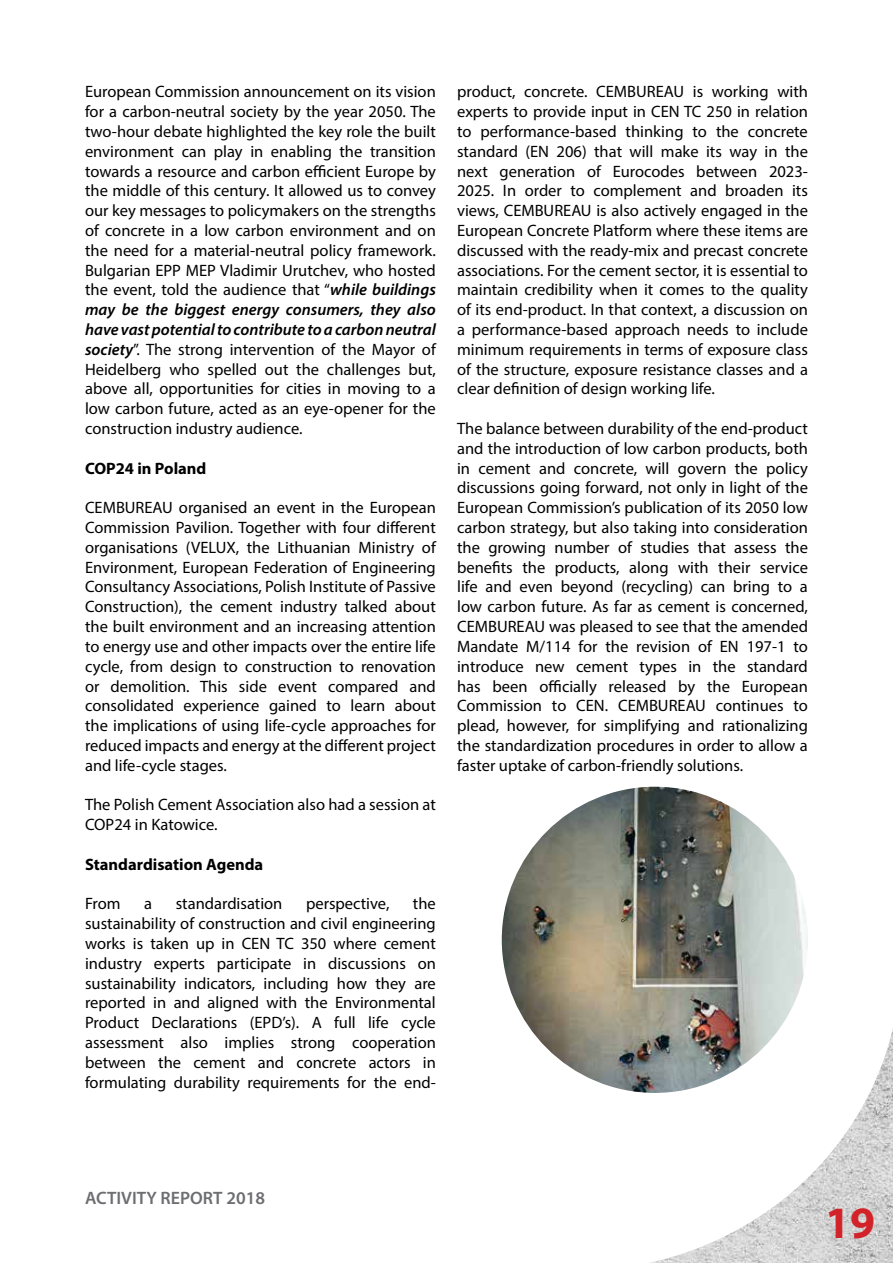
<style>
.page{position:relative;width:893px;height:1263px;background:#fff}
.page>*{position:absolute;margin:0;border:0;box-sizing:border-box;transform-origin:0 0}
.t1{font:700 45px "Myriad Pro";color:#d2232a}
.t2{font:600 18px "Myriad Pro";color:#6d6e71}
.t3{font:16.5px/19.8px "Myriad Pro";color:#000;text-align:justify}
.t4{font:700 16.5px "Myriad Pro";color:#000}
.s1{font-weight:600;font-style:italic}
</style>
<div class="page">
<img style="left:576px;top:987px;width:317px;height:276px">
<img style="left:502px;top:787px;width:306px;height:306px;border-radius:153px">
<p class="t3" style="left:85px;top:82px;width:352px">European Commission announcement on its vision for a carbon-neutral society by the year 2050. The two-hour debate highlighted the key role the built environment can play in enabling the transition towards a resource and carbon efficient Europe by the middle of this century. It allowed us to convey our key messages to policymakers on the strengths of concrete in a low carbon environment and on the need for a material-neutral policy framework.<br>Bulgarian EPP MEP Vladimir Urutchev, who hosted the event, told the audience that “<span class="s1">while buildings may be the biggest energy consumers, they also have vast potential to contribute to a carbon neutral society</span>”. The strong intervention of the Mayor of Heidelberg who spelled out the challenges but, above all, opportunities for cities in moving to a low carbon future, acted as an eye-opener for the construction industry audience.</p>
<p class="t4" style="left:85px;top:457px;width:123px">COP24 in Poland</p>
<p class="t3" style="left:85px;top:498px;width:352px">CEMBUREAU organised an event in the European Commission Pavilion. Together with four different organisations (VELUX, the Lithuanian Ministry of Environment, European Federation of Engineering Consultancy Associations, Polish Institute of Passive Construction), the cement industry talked about the built environment and an increasing attention to energy use and other impacts over the entire life cycle, from design to construction to renovation or demolition. This side event compared and consolidated experience gained to learn about the implications of using life-cycle approaches for reduced impacts and energy at the different project and life-cycle stages.</p>
<p class="t3" style="left:85px;top:795px;width:352px">The Polish Cement Association also had a session at<br>COP24 in Katowice.</p>
<p class="t4" style="left:85px;top:853px;width:180px">Standardisation Agenda</p>
<p class="t3" style="left:85px;top:894px;width:37px">From</p>
<p class="t3" style="left:144px;top:894px;width:9px">a</p>
<p class="t3" style="left:176px;top:894px;width:108px">standardisation</p>
<p class="t3" style="left:306px;top:894px;width:85px">perspective,</p>
<p class="t3" style="left:85px;top:894px;width:352px;text-indent:328px">the sustainability of construction and civil engineering works is taken up in CEN TC 350 where cement industry experts participate in discussions on sustainability indicators, including how they are reported in and aligned with the Environmental Product Declarations (EPD’s). A full life cycle assessment also implies strong cooperation between the cement and concrete actors in formulating durability requirements for the end-</p>
<p class="t3" style="left:457px;top:82px;width:352px">product, concrete. CEMBUREAU is working with experts to provide input in CEN TC 250 in relation to performance-based thinking to the concrete standard (EN 206) that will make its way in the next generation of Eurocodes between 2023- 2025. In order to complement and broaden its views, CEMBUREAU is also actively engaged in the European Concrete Platform where these items are discussed with the ready-mix and precast concrete associations. For the cement sector, it is essential to maintain credibility when it comes to the quality of its end-product. In that context, a discussion on a performance-based approach needs to include minimum requirements in terms of exposure class of the structure, exposure resistance classes and a clear definition of design working life.</p>
<p class="t3" style="left:457px;top:418px;width:352px">The balance between durability of the end-product and the introduction of low carbon products, both in cement and concrete, will govern the policy discussions going forward, not only in light of the European Commission’s publication of its 2050 low carbon strategy, but also taking into consideration the growing number of studies that assess the benefits the products, along with their service life and even beyond (recycling) can bring to a low carbon future. As far as cement is concerned, CEMBUREAU was pleased to see that the amended Mandate M/114 for the revision of EN 197-1 to introduce new cement types in the standard has been officially released by the European Commission to CEN. CEMBUREAU continues to plead, however, for simplifying and rationalizing the standardization procedures in order to allow a faster uptake of carbon-friendly solutions.</p>
<p class="t2" style="left:85px;top:1187px;width:181px">ACTIVITY REPORT 2018</p>
<h1 class="t1" style="left:825px;top:1194px;width:51px">19</h1>
</div>
